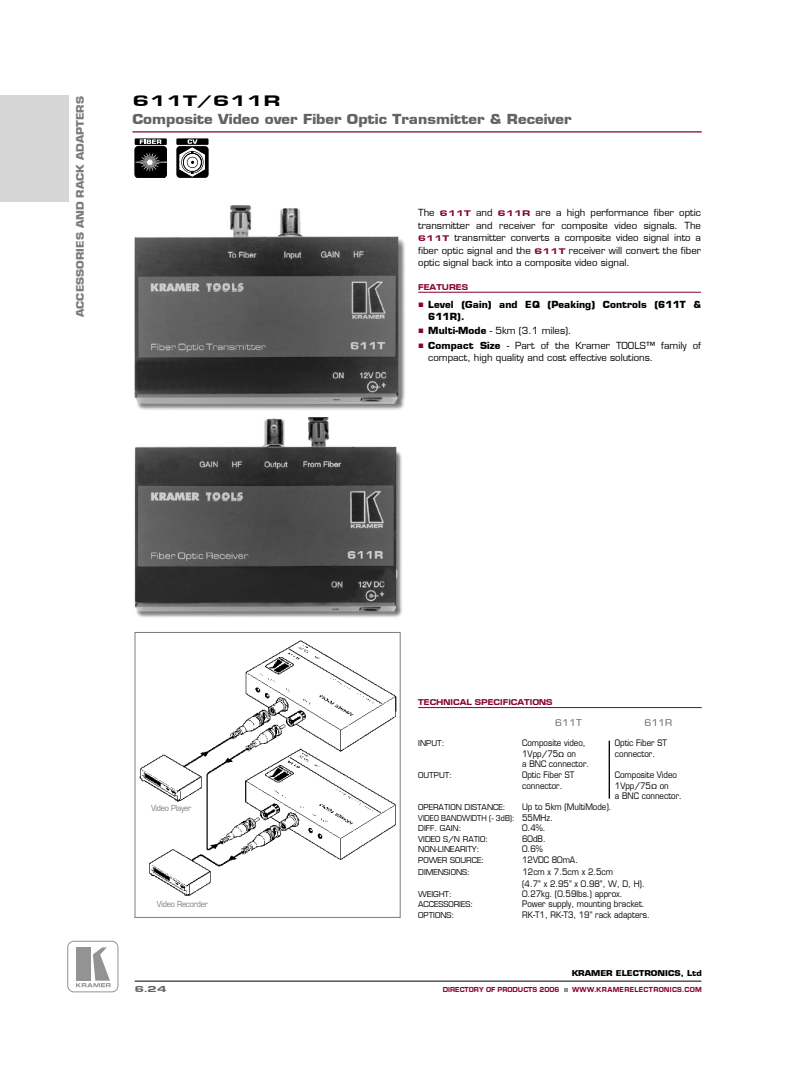
<style>
.page{position:relative;width:801px;height:1088px;background:#fff}
.page>*{position:absolute;margin:0;border:0;box-sizing:border-box;transform-origin:0 0}
.t1{font:800 15.75px "Eurose Wide";color:#000;scale:1.11 1}
.t2{font:900 13.5px "Eurostile";color:#636363;scale:1.11 1}
.t3{font:900 10.12px "Eurostile";color:#7c7c7c;scale:1.11 1}
.t4{font:500 9.5px/12.5px "Eurostile";color:#000;text-align:justify}
.t5{font:900 9.5px/12.5px "Eurostile";letter-spacing:.01em;color:#000}
.t6{font:500 9px "Eurostile";color:#636363;scale:1.11 1}
.t7{font:800 9px "Eurose Wide";color:#636363;scale:1.11 1}
.t8{font:500 8.75px/10.6px "Eurostile";color:#000;scale:.9 1}
.t9{font:800 8.75px "Eurose Wide";color:#860034;scale:.8 1}
.t10{font:500 8.12px "Eurostile";letter-spacing:-.025em;color:#7c7c7c;scale:.9 1}
.t11{font:500 7.88px "Eurostile";color:#000}
.t12{font:500 7.88px/10.6px "Eurostile";color:#000;scale:.91 1}
.t13{font:900 7.88px "Eurostile";color:#000;scale:1.11 1}
.t14{font:800 7.5px "Eurose Wide";letter-spacing:.06em;color:#860034;scale:.7 1}
.t15{font:800 7.5px "Eurose Wide";color:#860034;scale:.7 1}
.s1{font-family:"Eurose Wide";font-weight:800;font-size:8.5px;color:#860034}
.s2{font-family:"Arial";font-weight:400;color:#860034}
.s3{font-weight:900}
.s4{font-family:"Arial";font-weight:400;font-size:7px}
.s5{font-size:8.75px}
</style>
<div class="page">
<hr style="left:418px;top:707px;width:284px;height:1px;background:#860034">
<hr style="left:609px;top:741px;width:1px;height:57px;background:#000">
<div style="left:0;top:96px;width:69px;height:106px;background:#d6d6d6"></div>
<hr style="left:135px;top:981px;width:566px;height:1px;background:#000">
<svg style="left:67px;top:940px;width:52px;height:52px"></svg>
<div style="left:76px;top:947px;width:15px;height:33px;background:#939393"></div>
<svg style="left:564px;top:988px;width:3px;height:4px"></svg>
<hr style="left:418px;top:292px;width:283px;height:1px;background:#860034">
<hr style="left:132px;top:131px;width:570px;height:1px;background:#860034">
<div style="left:176px;top:138px;width:32px;height:7px;background:#6c6c6c"></div>
<svg style="left:176px;top:139px;width:32px;height:39px"></svg>
<div style="left:135px;top:146px;width:31px;height:32px;background:#000;border-radius:4px"></div>
<div style="left:135px;top:146px;width:32px;height:32px;border:1px solid #000;border-radius:4px"></div>
<svg style="left:135px;top:152px;width:32px;height:20px"></svg>
<svg style="left:135px;top:138px;width:32px;height:7px"></svg>
<svg style="left:140px;top:139px;width:21px;height:5px"></svg>
<img style="left:134px;top:417px;width:269px;height:201px">
<img style="left:139px;top:640px;width:258px;height:256px">
<div style="left:135px;top:632px;width:265px;height:286px;border:1px solid #7c7c7c"></div>
<img style="left:134px;top:205px;width:271px;height:205px">
<p class="t3" style="left:74px;top:317px;width:200px;rotate:-90deg">ACCESSORIES AND RACK ADAPTERS</p>
<h1 class="t1" style="left:133px;top:92px;width:134px">611T/611R</h1>
<h2 class="t2" style="left:132px;top:111px;width:397px">Composite Video over Fiber Optic Transmitter &amp; Receiver</h2>
<p class="t4" style="left:418px;top:207px;width:284px">The <span class="s1">611T</span> and <span class="s1">611R</span> are a high performance fiber optic transmitter and receiver for composite video signals. The <span class="s1">611T</span> transmitter converts a composite video signal into a fiber optic signal and the <span class="s1">611T</span> receiver will convert the fiber optic signal back into a composite video signal.</p>
<p class="t9" style="left:418px;top:282px;width:64px">FEATURES</p>
<p class="t5" style="left:428px;top:298px;width:274px;text-indent:-10px"><span class="s2">■</span> Level (Gain) and EQ (Peaking) Controls (611T &amp;<br>611R).</p>
<p class="t4" style="left:418px;top:325px;width:155px"><span class="s2">■</span> <span class="s3">Multi-Mode</span> - 5km (3.1 miles).</p>
<p class="t4" style="left:428px;top:339px;width:274px;text-indent:-10px"><span class="s2">■</span> <span class="s3">Compact Size</span> - Part of the Kramer TOOLS™ family of compact, high quality and cost effective solutions.</p>
<p class="t10" style="left:151px;top:803px;width:46px">Video Player</p>
<p class="t10" style="left:157px;top:899px;width:58px">Video Recorder</p>
<p class="t7" style="left:135px;top:984px;width:30px">6.24</p>
<p class="t9" style="left:418px;top:697px;width:169px">TECHNICAL SPECIFICATIONS</p>
<p class="t6" style="left:555px;top:717px;width:25px">611T</p>
<p class="t6" style="left:644px;top:717px;width:26px">611R</p>
<p class="t11" style="left:418px;top:738px;width:28px">INPUT:</p>
<p class="t8" style="left:522px;top:737px;width:76px">Composite video,<br>1Vpp/75<span class="s4">Ω</span> on<br>a BNC connector.</p>
<p class="t8" style="left:615px;top:737px;width:59px">Optic Fiber ST connector.</p>
<p class="t11" style="left:418px;top:770px;width:35px">OUTPUT:</p>
<p class="t8" style="left:522px;top:769px;width:59px">Optic Fiber ST connector.</p>
<p class="t8" style="left:615px;top:769px;width:76px">Composite Video<br>1Vpp/75<span class="s4">Ω</span> on<br>a BNC connector.</p>
<p class="t11" style="left:418px;top:802px;width:89px">OPERATION DISTANCE:</p>
<p class="t8" style="left:522px;top:801px;width:101px">Up to 5km (MultiMode).</p>
<p class="t12" style="left:418px;top:812px;width:149px">VIDEO BANDWIDTH (- 3dB): <span class="s5">55MHz.<br></span>DIFF. GAIN:</p>
<p class="t8" style="left:522px;top:823px;width:27px">0.4%.</p>
<p class="t11" style="left:418px;top:834px;width:71px">VIDEO S/N RATIO:</p>
<p class="t8" style="left:522px;top:833px;width:28px">60dB.</p>
<p class="t11" style="left:418px;top:845px;width:63px">NON-LINEARITY:</p>
<p class="t8" style="left:522px;top:844px;width:24px">0.6%</p>
<p class="t11" style="left:418px;top:855px;width:67px">POWER SOURCE:</p>
<p class="t8" style="left:522px;top:854px;width:64px">12VDC 80mA.</p>
<p class="t11" style="left:418px;top:868px;width:53px">DIMENSIONS:</p>
<p class="t8" style="left:522px;top:866px;width:138px;line-height:11.2px">12cm x 7.5cm x 2.5cm<br>(4.7” x 2.95” x 0.98”, W, D, H).</p>
<p class="t11" style="left:418px;top:889px;width:35px">WEIGHT:</p>
<p class="t8" style="left:522px;top:888px;width:113px">0.27kg. (0.59lbs.) approx.</p>
<p class="t11" style="left:418px;top:900px;width:56px">ACCESSORIES:</p>
<p class="t8" style="left:522px;top:899px;width:138px">Power supply, mounting bracket.</p>
<p class="t11" style="left:418px;top:910px;width:37px">OPTIONS:</p>
<p class="t8" style="left:522px;top:909px;width:143px">RK-T1, RK-T3, 19” rack adapters.</p>
<p class="t13" style="left:572px;top:968px;width:119px">KRAMER ELECTRONICS, Ltd</p>
<p class="t15" style="left:443px;top:986px;width:168px">DIRECTORY OF PRODUCTS 2006</p>
<p class="t14" style="left:572px;top:986px;width:187px">WWW.KRAMERELECTRONICS.COM</p>
</div>
